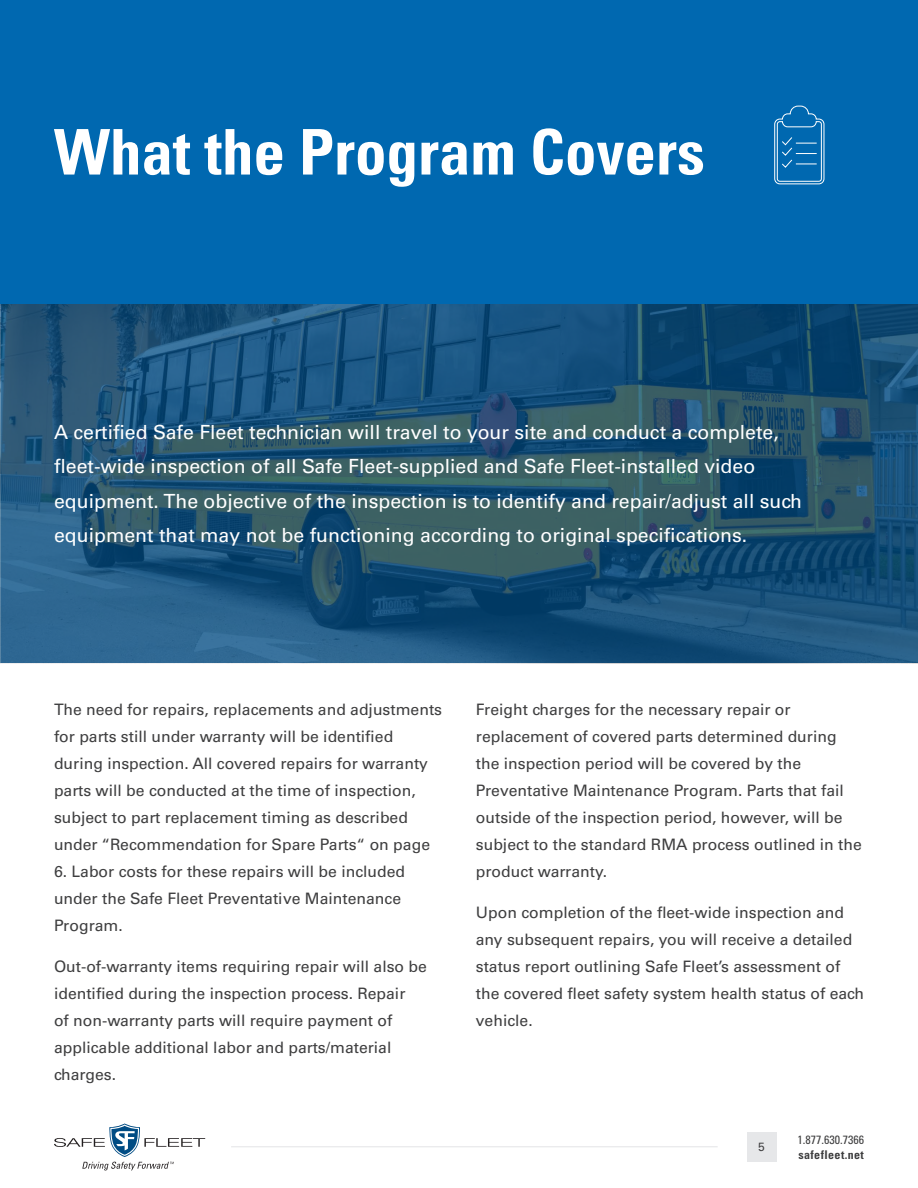
<style>
.page{position:relative;width:918px;height:1188px;background:#fff}
.page>*{position:absolute;margin:0;border:0;box-sizing:border-box;transform-origin:0 0}
.t1{font:700 condensed 63px "Univers LT Pro";color:#fff}
.t2{font:19.5px/34.5px "Univers LT Pro 55 Roman";color:#fff}
.Body{font:15.75px/27px "Univers LT Pro 55 Roman";color:#3e3e3f}
.t3{font:condensed 12px "Univers LT Pro";color:#3e3e3f}
.t4{font:700 condensed 12px "Univers LT Pro";letter-spacing:.035em;color:#3e3e3f}
.t5{font:12px "Univers LT Pro 55 Roman";color:#3e3e3f}
</style>
<div class="page">
<div style="left:747px;top:1132px;width:29px;height:30px;background:#e6e7e9"></div>
<hr style="left:231px;top:1146px;width:487px;height:1px;background:#e6e7e9">
<svg style="left:54px;top:1123px;width:151px;height:47px"></svg>
<hr style="left:0;top:663px;width:1px;height:438px;background:#0068b0">
<img style="left:1px;top:303px;width:917px;height:360px">
<div style="left:0;top:0;width:918px;height:303px;background:#0068b0"></div>
<svg style="left:774px;top:105px;width:51px;height:80px"></svg>
<p class="t1" style="left:54px;top:113px;width:652px">What the Program Covers</p>
<p class="t2" style="left:54px;top:414px;width:750px">A certified Safe Fleet technician will travel to your site and conduct a complete, fleet-wide inspection of all Safe Fleet-supplied and Safe Fleet-installed video equipment. The objective of the inspection is to identify and repair/adjust all such equipment that may not be functioning according to original specifications.</p>
<p class="Body" style="left:54px;top:695px;width:390px">The need for repairs, replacements and adjustments for parts still under warranty will be identified during inspection. All covered repairs for warranty parts will be conducted at the time of inspection, subject to part replacement timing as described under “Recommendation for Spare Parts“ on page</p>
<p class="Body" style="left:54px;top:857px;width:353px">6. Labor costs for these repairs will be included under the Safe Fleet Preventative Maintenance<br>Program.</p>
<p class="Body" style="left:54px;top:952px;width:374px">Out-of-warranty items requiring repair will also be identified during the inspection process. Repair<br>of non-warranty parts will require payment of applicable additional labor and parts/material charges.</p>
<p class="Body" style="left:476px;top:695px;width:387px">Freight charges for the necessary repair or replacement of covered parts determined during the inspection period will be covered by the Preventative Maintenance Program. Parts that fail outside of the inspection period, however, will be subject to the standard RMA process outlined in the product warranty.</p>
<p class="Body" style="left:476px;top:898px;width:390px">Upon completion of the fleet-wide inspection and any subsequent repairs, you will receive a detailed status report outlining Safe Fleet’s assessment of the covered fleet safety system health status of each vehicle.</p>
<p class="t5" style="left:758px;top:1139px;width:8px">5</p>
<p class="t3" style="left:797px;top:1132px;width:68px">1.877.630.7366</p>
<p class="t4" style="left:798px;top:1147px;width:67px">safefleet.net</p>
</div>
